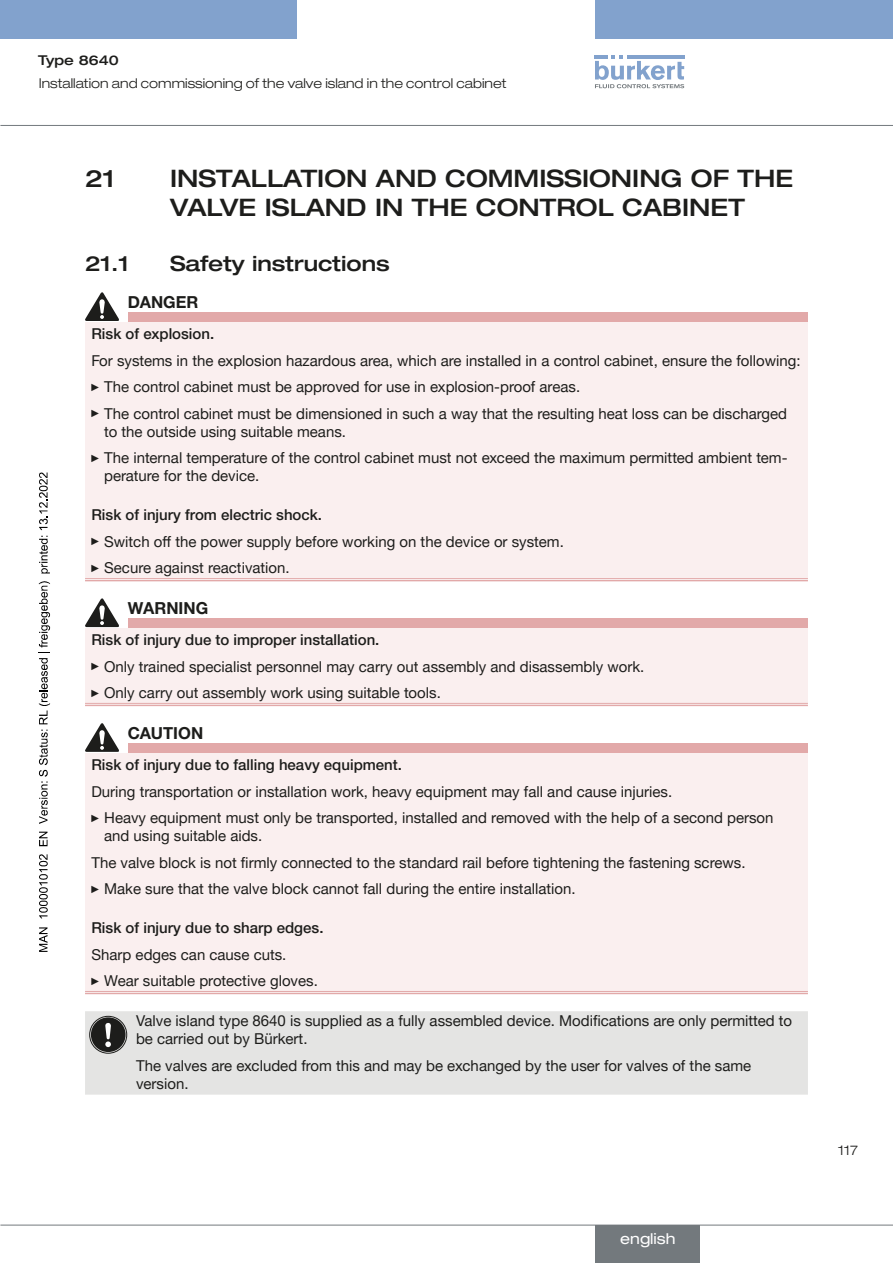
<style>
.page{position:relative;width:893px;height:1263px;background:#fff}
.page>*{position:absolute;margin:0;border:0;box-sizing:border-box;transform-origin:0 0}
.t1{font:500 expanded 24px/28.8px "Helvetica Neue LTW1 G";color:#1d1d1b}
.t2{font:500 expanded 21px "Helvetica Neue LTW1 G";color:#1d1d1b}
.t3{font:700 16.5px "Helvetica Neue LTW1 G";color:#1d1d1b}
.t4{font:15px/26.5px "Helvetica Neue LTW1 G";color:#1d1d1b}
.t5{font:500 15px "Helvetica Neue LTW1 G";color:#1d1d1b}
.t6{font:expanded 15px "Helvetica Neue LTW1 G";color:#fff}
.t7{font:300 expanded 13.5px "Helvetica Neue LTW1 G";color:#1d1d1b}
.t8{font:500 expanded 13.5px "Helvetica Neue LTW1 G";color:#1d1d1b}
.s1{font-family:"Arial Narrow";font-size:10.5px}
.s2{font-weight:500}
</style>
<div class="page">
<div style="left:0;top:0;width:297px;height:38px;background:#82a2cd"></div>
<div style="left:595px;top:0;width:298px;height:38px;background:#82a2cd"></div>
<svg style="left:595px;top:55px;width:89px;height:33px"></svg>
<hr style="left:0;top:125px;width:893px;height:1px;background:#73797d">
<div style="left:128px;top:313px;width:680px;height:9px;background:#e2a9a9"></div>
<div style="left:85px;top:322px;width:723px;height:258px;background:#faefef"></div>
<hr style="left:85px;top:578px;width:43px;height:3px;background:#fff">
<hr style="left:128px;top:578px;width:680px;height:3px;background:#fff">
<hr style="left:85px;top:578px;width:43px;height:1px;background:#e2a9a9">
<hr style="left:85px;top:580px;width:43px;height:1px;background:#e2a9a9">
<hr style="left:128px;top:578px;width:680px;height:1px;background:#e2a9a9">
<hr style="left:128px;top:580px;width:680px;height:1px;background:#e2a9a9">
<svg style="left:85px;top:292px;width:34px;height:29px"></svg>
<div style="left:128px;top:619px;width:680px;height:9px;background:#e2a9a9"></div>
<div style="left:85px;top:628px;width:723px;height:77px;background:#faefef"></div>
<hr style="left:85px;top:703px;width:43px;height:3px;background:#fff">
<hr style="left:128px;top:703px;width:680px;height:3px;background:#fff">
<hr style="left:85px;top:703px;width:43px;height:1px;background:#e2a9a9">
<hr style="left:85px;top:705px;width:43px;height:1px;background:#e2a9a9">
<hr style="left:128px;top:703px;width:680px;height:1px;background:#e2a9a9">
<hr style="left:128px;top:705px;width:680px;height:1px;background:#e2a9a9">
<svg style="left:85px;top:598px;width:34px;height:29px"></svg>
<div style="left:128px;top:744px;width:680px;height:9px;background:#e2a9a9"></div>
<div style="left:85px;top:753px;width:723px;height:240px;background:#faefef"></div>
<hr style="left:85px;top:991px;width:43px;height:3px;background:#fff">
<hr style="left:128px;top:991px;width:680px;height:3px;background:#fff">
<hr style="left:85px;top:991px;width:43px;height:1px;background:#e2a9a9">
<hr style="left:85px;top:993px;width:43px;height:1px;background:#e2a9a9">
<hr style="left:128px;top:991px;width:680px;height:1px;background:#e2a9a9">
<hr style="left:128px;top:993px;width:680px;height:1px;background:#e2a9a9">
<svg style="left:85px;top:723px;width:34px;height:29px"></svg>
<div style="left:85px;top:1011px;width:723px;height:84px;background:#e4e4e3"></div>
<div style="left:89px;top:1016px;width:38px;height:37px;border:1px solid #1d1d1b;border-radius:50%"></div>
<div style="left:91px;top:1017px;width:35px;height:35px;background:#1d1d1b;border-radius:50%"></div>
<svg style="left:105px;top:1023px;width:6px;height:24px"></svg>
<hr style="left:0;top:1225px;width:893px;height:1px;background:#73797d">
<div style="left:596px;top:1225px;width:104px;height:38px;background:#73797d"></div>
<svg style="left:39px;top:927px;width:9px;height:25px"></svg>
<svg style="left:39px;top:854px;width:9px;height:64px"></svg>
<svg style="left:39px;top:832px;width:9px;height:14px"></svg>
<svg style="left:39px;top:581px;width:11px;height:243px"></svg>
<svg style="left:39px;top:536px;width:11px;height:37px"></svg>
<svg style="left:39px;top:472px;width:9px;height:58px"></svg>
<p class="t8" style="left:38px;top:51px;width:82px">Type 8640</p>
<p class="t7" style="left:39px;top:75px;width:469px">Installation and commissioning of the valve island in the control cabinet</p>
<h1 class="t1" style="left:85px;top:164px;width:31px">21</h1>
<h1 class="t1" style="left:170px;top:164px;width:625px">INSTALLATION AND COMMISSIONING OF THE<br>VALVE ISLAND IN THE CONTROL CABINET</h1>
<h2 class="t2" style="left:85px;top:250px;width:45px">21.1</h2>
<h2 class="t2" style="left:170px;top:250px;width:221px">Safety instructions</h2>
<p class="t3" style="left:128px;top:292px;width:72px">DANGER</p>
<p class="t5" style="left:91px;top:325px;width:124px">Risk of explosion.</p>
<p class="t4" style="left:91px;top:347px;width:711px">For systems in the explosion hazardous area, which are installed in a control cabinet, ensure the following: <span class="s1">►</span> The control cabinet must be approved for use in explosion-proof areas.<br><span class="s1">►</span> The control cabinet must be dimensioned in such a way that the resulting heat loss can be discharged</p>
<p class="t4" style="left:91px;top:418px;width:698px;text-indent:13px">to the outside using suitable means.<br><span class="s1">►</span> The internal temperature of the control cabinet must not exceed the maximum permitted ambient tem-</p>
<p class="t4" style="left:104px;top:462px;width:157px">perature for the device.</p>
<p class="t4" style="left:91px;top:502px;width:474px"><span class="s2">Risk of injury from electric shock.<br></span><span class="s1">►</span> Switch off the power supply before working on the device or system. <span class="s1">►</span> Secure against reactivation.</p>
<p class="t3" style="left:128px;top:598px;width:82px">WARNING</p>
<p class="t4" style="left:91px;top:626px;width:554px"><span class="s2">Risk of injury due to improper installation.<br></span><span class="s1">►</span> Only trained specialist personnel may carry out assembly and disassembly work. <span class="s1">►</span> Only carry out assembly work using suitable tools.</p>
<p class="t3" style="left:128px;top:723px;width:77px">CAUTION</p>
<p class="t5" style="left:91px;top:756px;width:312px">Risk of injury due to falling heavy equipment.</p>
<p class="t4" style="left:91px;top:778px;width:684px">During transportation or installation work, heavy equipment may fall and cause injuries.<br><span class="s1">►</span> Heavy equipment must only be transported, installed and removed with the help of a second person</p>
<p class="t4" style="left:91px;top:822px;width:656px;text-indent:13px">and using suitable aids.<br>The valve block is not firmly connected to the standard rail before tightening the fastening screws. <span class="s1">►</span> Make sure that the valve block cannot fall during the entire installation.</p>
<p class="t5" style="left:91px;top:919px;width:234px">Risk of injury due to sharp edges.</p>
<p class="t4" style="left:91px;top:941px;width:228px">Sharp edges can cause cuts.<br><span class="s1">►</span> Wear suitable protective gloves.</p>
<p class="t4" style="left:136px;top:1012px;width:658px;line-height:18px">Valve island type 8640 is supplied as a fully assembled device. Modifications are only permitted to be carried out by Bürkert.</p>
<p class="t4" style="left:136px;top:1056px;width:617px;line-height:18px">The valves are excluded from this and may be exchanged by the user for valves of the same version.</p>
<p class="t6" style="left:620px;top:1229px;width:57px">english</p>
<p class="t7" style="left:838px;top:1142px;width:21px">117</p>
</div>
